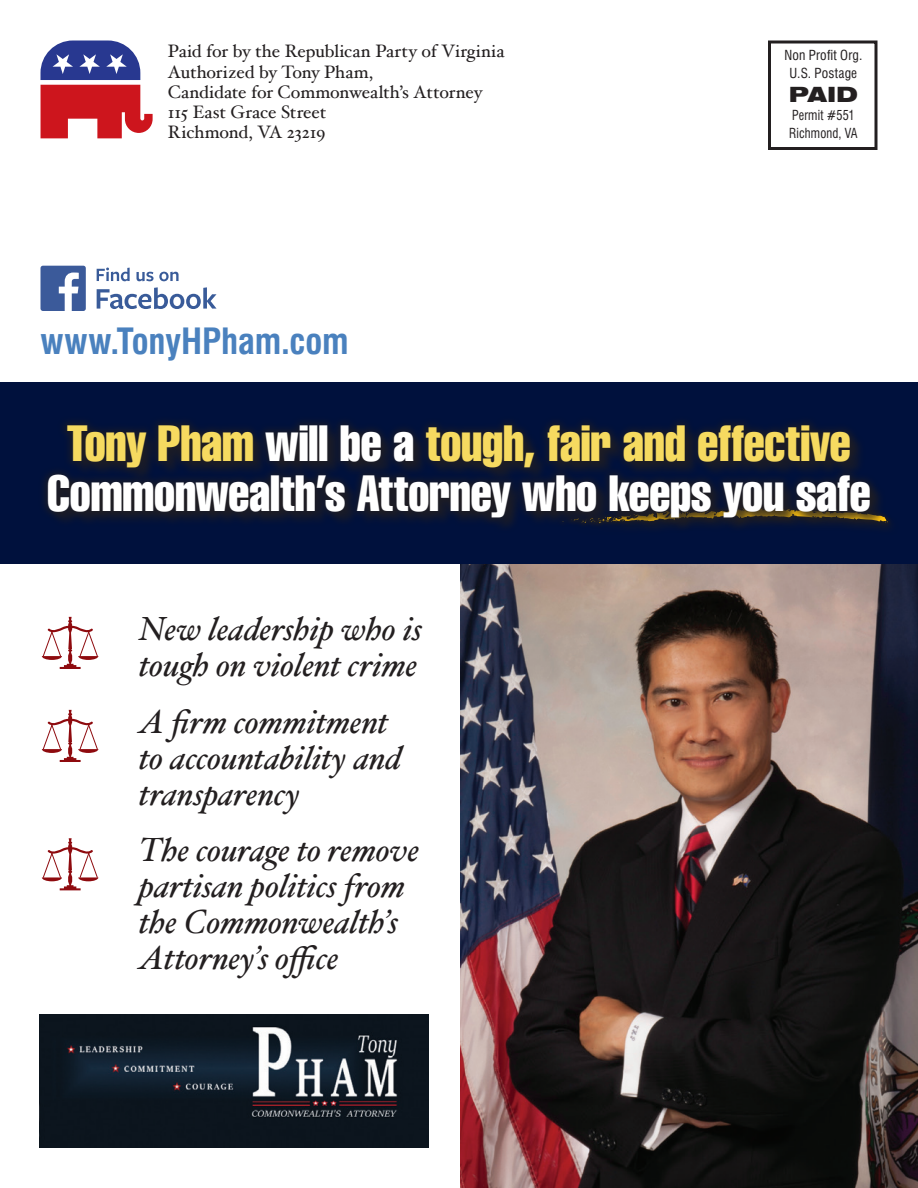
<style>
.page{position:relative;width:918px;height:1188px;background:#fff}
.page>*{position:absolute;margin:0;border:0;box-sizing:border-box;transform-origin:0 0}
.t1{font:extra-condensed 49.5px/49.5px "Swiss 911 BT";letter-spacing:-.005em;color:#fff;text-align:center}
.t2{font:700 condensed 35.25px "Swiss 721 BT";letter-spacing:-.005em;color:#4a81be}
.t3{font:italic 33.45px/36px "Hoefler Text";letter-spacing:-.005em;color:#231f20}
.t4{font:900 expanded 21px "Swiss 721 BT";color:#231f20}
.t5{font:18px/20.2px "Hoefler Text";letter-spacing:-.005em;color:#231f20}
.t6{font:condensed 13.5px/18px "Swiss 721 BT";letter-spacing:.015em;color:#231f20;text-align:center}
.t7{font:condensed 13.5px/18px "Swiss 721 BT";letter-spacing:.015em;color:#231f20;scale:.92 1}
.s1{color:#f6da60}
</style>
<div class="page">
<img style="left:461px;top:564px;width:457px;height:624px">
<div style="left:768px;top:40px;width:110px;height:110px;border:3px solid #231f20"></div>
<div style="left:0;top:382px;width:918px;height:182px;background:#00113d"></div>
<svg style="left:97px;top:268px;width:33px;height:13px"></svg>
<svg style="left:136px;top:272px;width:43px;height:9px"></svg>
<svg style="left:97px;top:287px;width:120px;height:22px"></svg>
<div style="left:40px;top:266px;width:46px;height:45px;background:#3b5a9a;border-radius:3px"></div>
<svg style="left:59px;top:273px;width:20px;height:38px"></svg>
<img style="left:40px;top:1015px;width:389px;height:133px">
<div style="left:557px;top:502px;width:337px;height:27px;background:#231f20;opacity:.75"></div>
<div style="left:48px;top:425px;width:838px;height:108px;background:#00113d"></div>
<div style="left:38px;top:416px;width:842px;height:111px;background:#231f20;opacity:.75"></div>
<svg style="left:42px;top:617px;width:56px;height:52px"></svg>
<svg style="left:42px;top:710px;width:56px;height:52px"></svg>
<svg style="left:42px;top:838px;width:56px;height:52px"></svg>
<svg style="left:41px;top:41px;width:112px;height:97px"></svg>
<p class="t5" style="left:168px;top:41px;width:338px">Paid for by the Republican Party of Virginia<br>Authorized by Tony Pham,<br>Candidate for Commonwealth’s Attorney<br>115 East Grace Street<br>Richmond, VA 23219</p>
<p class="t2" style="left:40px;top:320px;width:310px">www.TonyHPham.com</p>
<p class="t6" style="left:784px;top:46px;width:80px">Non Profit Org.<br>U.S. Postage</p>
<p class="t4" style="left:789px;top:82px;width:71px">PAID</p>
<p class="t7" style="left:789px;top:106px;width:76px">Permit #551<br>Richmond, VA</p>
<h1 class="t1" style="left:47px;top:419px;width:825px"><span class="s1">Tony Pham</span> will be a <span class="s1">tough, fair and effective<br></span>Commonwealth’s Attorney who keeps you safe</h1>
<p class="t3" style="left:139px;top:611px;width:285px">New leadership who is tough on violent crime</p>
<p class="t3" style="left:139px;top:703px;width:264px">A firm commitment to accountability and transparency</p>
<p class="t3" style="left:139px;top:831px;width:282px">The courage to remove partisan politics from the Commonwealth’s<br>Attorney’s office</p>
</div>
